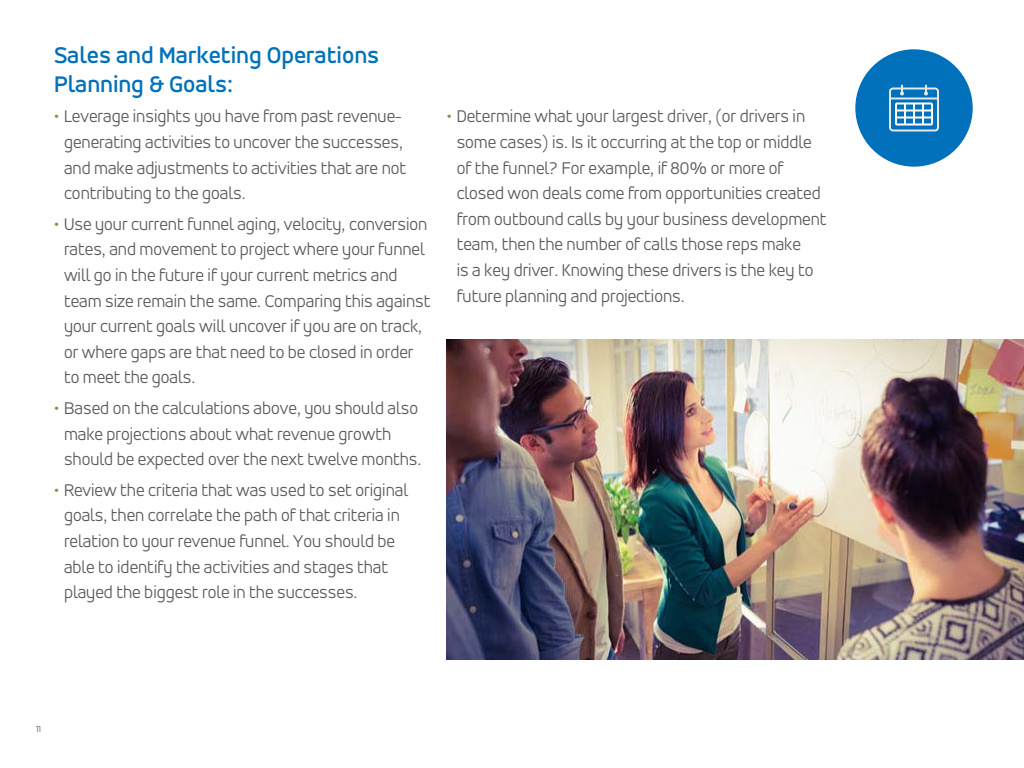
<style>
.page{position:relative;width:1024px;height:768px;background:#fff}
.page>*{position:absolute;margin:0;border:0;box-sizing:border-box;transform-origin:0 0}
.t1{font:500 24px/28.8px "Accord Alt";color:#0071ba}
.t2{font:300 18px/25.6px "Accord Alt";color:#58595b}
.t3{font:300 9px "Accord Alt";color:#58595b}
.s1{color:#799a3d}
</style>
<div class="page">
<img style="left:447px;top:339px;width:577px;height:321px">
<div style="left:855px;top:49px;width:118px;height:118px;background:#0071ba;border-radius:50%"></div>
<svg style="left:889px;top:84px;width:50px;height:48px"></svg>
<h1 class="t1" style="left:54px;top:41px;width:327px">Sales and Marketing Operations<br>Planning &amp; Goals:</h1>
<p class="t2" style="left:64px;top:104px;width:344px;text-indent:-10px"><span class="s1">•</span> Leverage insights you have from past revenue&shy;generating activities to uncover the successes, and make adjustments to activities that are not contributing to the goals.</p>
<p class="t2" style="left:64px;top:211px;width:368px;text-indent:-10px"><span class="s1">•</span> Use your current funnel aging, velocity, conversion rates, and movement to project where your funnel will go in the future if your current metrics and team size remain the same. Comparing this against your current goals will uncover if you are on track, or where gaps are that need to be closed in order to meet the goals.</p>
<p class="t2" style="left:64px;top:395px;width:359px;text-indent:-10px"><span class="s1">•</span> Based on the calculations above, you should also make projections about what revenue growth should be expected over the next twelve months.</p>
<p class="t2" style="left:64px;top:477px;width:345px;text-indent:-10px"><span class="s1">•</span> Review the criteria that was used to set original goals, then correlate the path of that criteria in relation to your revenue funnel. You should be able to identify the activities and stages that played the biggest role in the successes.</p>
<p class="t2" style="left:457px;top:104px;width:372px;text-indent:-10px"><span class="s1">•</span> Determine what your largest driver, (or drivers in some cases) is. Is it occurring at the top or middle of the funnel? For example, if 80% or more of closed won deals come from opportunities created from outbound calls by your business development team, then the number of calls those reps make<br>is a key driver. Knowing these drivers is the key to future planning and projections.</p>
<p class="t3" style="left:36px;top:724px;width:6px">11</p>
</div>
